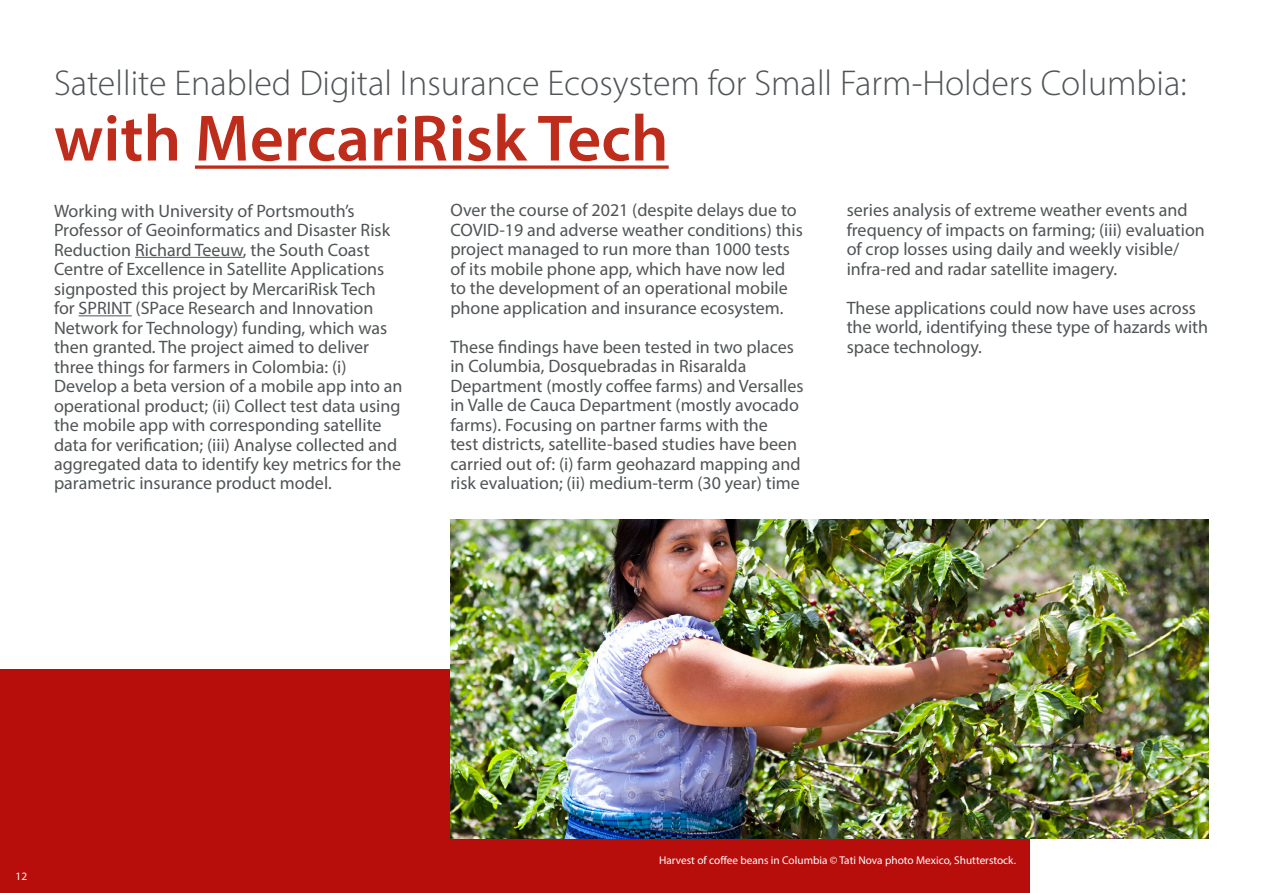
<style>
.page{position:relative;width:1263px;height:893px;background:#fff}
.page>*{position:absolute;margin:0;border:0;box-sizing:border-box;transform-origin:0 0}
.t1{font:600 66px "Myriad Pro";color:#be2d1b}
.t2{font:300 36px "Myriad Pro";color:#505456}
.t3{font:18px/19.5px "Myriad Pro";color:#505456}
.t4{font:11.25px "Myriad Pro";color:#fff}
</style>
<div class="page">
<div style="left:0;top:670px;width:1029px;height:223px;background:#b70e0c"></div>
<img style="left:450px;top:519px;width:759px;height:320px">
<hr style="left:135px;top:257px;width:108px;height:1px;background:#505456">
<hr style="left:79px;top:315px;width:53px;height:1px;background:#505456">
<svg style="left:195px;top:165px;width:474px;height:4px;background:#c95142"></svg>
<h2 class="t2" style="left:54px;top:61px;width:1134px">Satellite Enabled Digital Insurance Ecosystem for Small Farm-Holders Columbia:</h2>
<h1 class="t1" style="left:54px;top:96px;width:616px">with MercariRisk Tech</h1>
<p class="t3" style="left:54px;top:200px;width:350px">Working with University of Portsmouth’s Professor of Geoinformatics and Disaster Risk Reduction Richard Teeuw, the South Coast Centre of Excellence in Satellite Applications signposted this project by MercariRisk Tech<br>for SPRINT (SPace Research and Innovation Network for Technology) funding, which was then granted. The project aimed to deliver three things for farmers in Colombia: (i)<br>Develop a beta version of a mobile app into an operational product; (ii) Collect test data using the mobile app with corresponding satellite data for verification; (iii) Analyse collected and aggregated data to identify key metrics for the parametric insurance product model.</p>
<p class="t3" style="left:450px;top:200px;width:354px">Over the course of 2021 (despite delays due to COVID-19 and adverse weather conditions) this project managed to run more than 1000 tests of its mobile phone app, which have now led to the development of an operational mobile phone application and insurance ecosystem.</p>
<p class="t3" style="left:450px;top:337px;width:355px">These findings have been tested in two places in Columbia, Dosquebradas in Risaralda Department (mostly coffee farms) and Versalles in Valle de Cauca Department (mostly avocado farms). Focusing on partner farms with the<br>test districts, satellite-based studies have been carried out of: (i) farm geohazard mapping and risk evaluation; (ii) medium-term (30 year) time</p>
<p class="t3" style="left:847px;top:200px;width:360px">series analysis of extreme weather events and frequency of impacts on farming; (iii) evaluation of crop losses using daily and weekly visible/ infra-red and radar satellite imagery.</p>
<p class="t3" style="left:847px;top:298px;width:363px">These applications could now have uses across the world, identifying these type of hazards with space technology.</p>
<p class="t4" style="left:16px;top:869px;width:13px">12</p>
<p class="t4" style="left:659px;top:854px;width:358px">Harvest of coffee beans in Columbia © Tati Nova photo Mexico, Shutterstock.</p>
</div>
